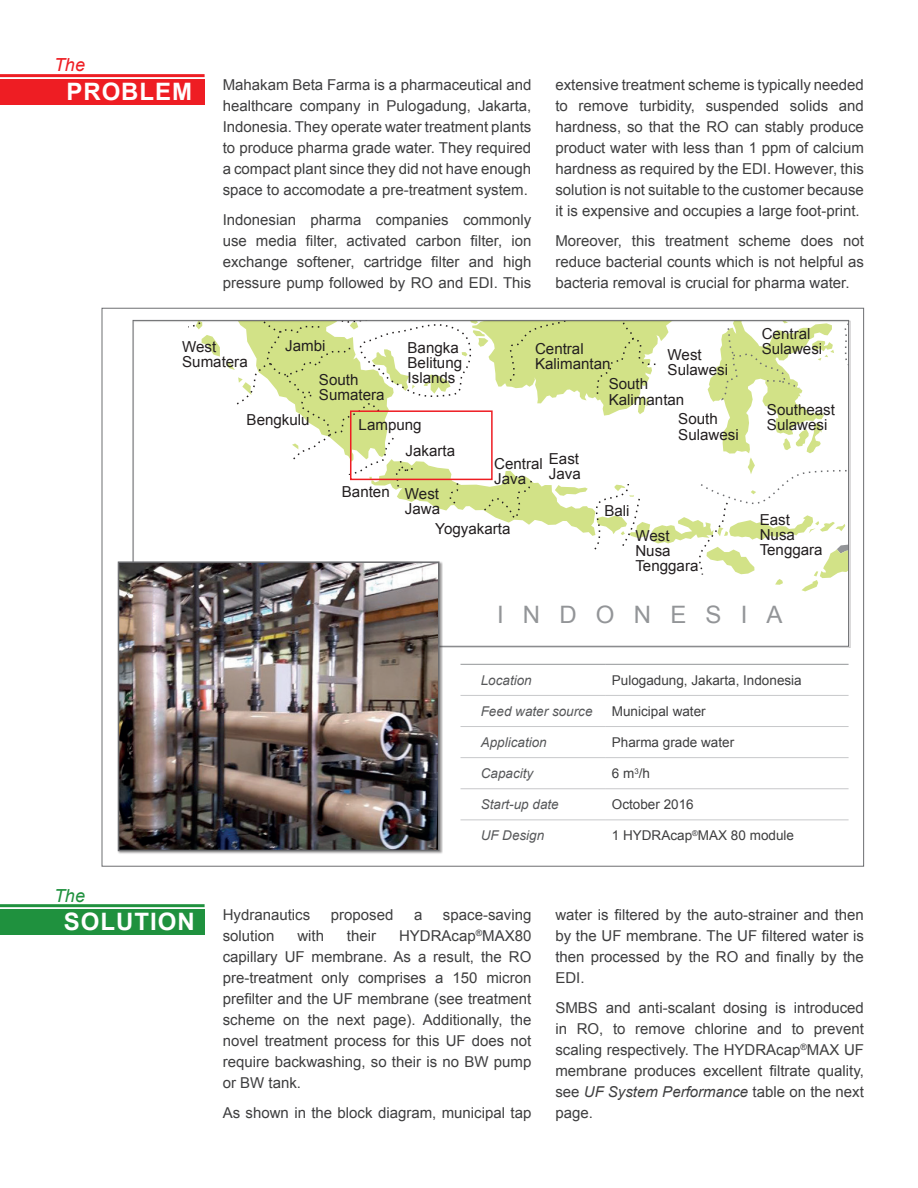
<style>
.page{position:relative;width:918px;height:1188px;background:#fff}
.page>*{position:absolute;margin:0;border:0;box-sizing:border-box;transform-origin:0 0}
.t1{font:700 24px "Arial";letter-spacing:.04em;color:#fff}
.t2{font:24px "Arial";letter-spacing:.8em;color:#939598}
.t3{font:italic 18px "Arial";color:#ee1d23}
.t4{font:italic 18px "Arial";color:#1f913e}
.t5{font:15.15px/15.1px "Arial";color:#231f20}
.t6{font:15px/21px "Arial";color:#3e3e3f;text-align:justify}
.t7{font:13.5px "Arial";color:#3e3e3f}
.t8{font:italic 13.5px "Arial";color:#57585a}
.s1{font-style:italic}
</style>
<div class="page">
<div style="left:0;top:79px;width:205px;height:26px;background:#ee1d23"></div>
<hr style="left:0;top:74px;width:205px;height:3px;background:#ee1d23">
<div style="left:0;top:910px;width:205px;height:25px;background:#1f913e"></div>
<hr style="left:0;top:904px;width:205px;height:3px;background:#1f913e">
<hr style="left:461px;top:695px;width:145px;height:1px;background:#c7c8ca">
<hr style="left:606px;top:695px;width:243px;height:1px;background:#c7c8ca">
<hr style="left:461px;top:726px;width:145px;height:1px;background:#c7c8ca">
<hr style="left:606px;top:726px;width:243px;height:1px;background:#c7c8ca">
<hr style="left:461px;top:757px;width:145px;height:1px;background:#c7c8ca">
<hr style="left:606px;top:757px;width:243px;height:1px;background:#c7c8ca">
<hr style="left:461px;top:789px;width:145px;height:1px;background:#c7c8ca">
<hr style="left:606px;top:789px;width:243px;height:1px;background:#c7c8ca">
<hr style="left:461px;top:820px;width:145px;height:1px;background:#c7c8ca">
<hr style="left:606px;top:820px;width:243px;height:1px;background:#c7c8ca">
<hr style="left:461px;top:664px;width:145px;height:1px;background:#939598">
<hr style="left:606px;top:664px;width:243px;height:1px;background:#939598">
<div style="left:133px;top:320px;width:718px;height:328px;background:#231f20;opacity:.75"></div>
<div style="left:117px;top:561px;width:326px;height:294px;background:#231f20;opacity:.44"></div>
<img style="left:121px;top:564px;width:316px;height:284px">
<div style="left:118px;top:561px;width:322px;height:290px;border:2px solid #6d6e71"></div>
<p class="t3" style="left:54px;top:58px;width:33px">The</p>
<h1 class="t1" style="left:66px;top:83px;width:127px">PROBLEM</h1>
<p class="t6" style="left:223px;top:76px;width:310px">Mahakam Beta Farma is a pharmaceutical and healthcare company in Pulogadung, Jakarta, Indonesia. They operate water treatment plants to produce pharma grade water. They required a compact plant since they did not have enough space to accomodate a pre-treatment system.</p>
<p class="t6" style="left:223px;top:211px;width:310px">Indonesian pharma companies commonly use media filter, activated carbon filter, ion exchange softener, cartridge filter and high pressure pump followed by RO and EDI. This</p>
<p class="t6" style="left:555px;top:76px;width:310px">extensive treatment scheme is typically needed to remove turbidity, suspended solids and hardness, so that the RO can stably produce product water with less than 1 ppm of calcium hardness as required by the EDI. However, this solution is not suitable to the customer because it is expensive and occupies a large foot-print.</p>
<p class="t6" style="left:555px;top:232px;width:310px">Moreover, this treatment scheme does not reduce bacterial counts which is not helpful as bacteria removal is crucial for pharma water.</p>
<p class="t5" style="left:182px;top:341px;width:67px">West<br>Sumatera</p>
<p class="t5" style="left:285px;top:339px;width:42px">Jambi</p>
<p class="t5" style="left:319px;top:373px;width:67px">South<br>Sumatera</p>
<p class="t5" style="left:408px;top:342px;width:56px">Bangka<br>Belitung<br>Islands</p>
<p class="t5" style="left:535px;top:342px;width:77px">Central<br>Kalimantan</p>
<p class="t5" style="left:609px;top:378px;width:77px">South<br>Kalimantan</p>
<p class="t5" style="left:668px;top:349px;width:62px">West<br>Sulawesi</p>
<p class="t5" style="left:247px;top:414px;width:65px">Bengkulu</p>
<p class="t5" style="left:359px;top:419px;width:65px">Lampung</p>
<p class="t5" style="left:678px;top:413px;width:62px">South<br>Sulawesi</p>
<p class="t5" style="left:342px;top:486px;width:49px">Banten</p>
<p class="t5" style="left:406px;top:445px;width:51px">Jakarta</p>
<p class="t5" style="left:494px;top:457px;width:50px">Central<br>Java</p>
<p class="t5" style="left:549px;top:453px;width:33px">East<br>Java</p>
<p class="t5" style="left:435px;top:522px;width:77px">Yogyakarta</p>
<p class="t5" style="left:635px;top:529px;width:65px">West<br>Nusa<br>Tenggara</p>
<p class="t5" style="left:405px;top:487px;width:37px">West<br>Jawa</p>
<p class="t5" style="left:604px;top:505px;width:27px">Bali</p>
<p class="t5" style="left:762px;top:328px;width:62px">Central<br>Sulawesi</p>
<p class="t5" style="left:767px;top:403px;width:70px">Southeast<br>Sulawesi</p>
<p class="t5" style="left:760px;top:513px;width:65px">East<br>Nusa<br>Tenggara</p>
<h1 class="t2" style="left:497px;top:599px;width:287px">INDONESIA</h1>
<p class="t4" style="left:54px;top:888px;width:33px">The</p>
<h1 class="t1" style="left:64px;top:913px;width:132px">SOLUTION</h1>
<p class="t8" style="left:481px;top:671px;width:53px">Location</p>
<p class="t7" style="left:612px;top:675px;width:191px">Pulogadung, Jakarta, Indonesia</p>
<p class="t8" style="left:481px;top:702px;width:113px">Feed water source</p>
<p class="t7" style="left:612px;top:706px;width:95px">Municipal water</p>
<p class="t8" style="left:481px;top:734px;width:68px">Application</p>
<p class="t7" style="left:612px;top:737px;width:124px">Pharma grade water</p>
<p class="t8" style="left:481px;top:765px;width:54px">Capacity</p>
<p class="t7" style="left:612px;top:768px;width:40px">6 m<sup>3</sup>/h</p>
<p class="t8" style="left:481px;top:799px;width:80px">Start-up date</p>
<p class="t7" style="left:612px;top:796px;width:83px">October 2016</p>
<p class="t8" style="left:481px;top:827px;width:65px">UF Design</p>
<p class="t7" style="left:612px;top:827px;width:184px">1 HYDRAcap<sup>®</sup>MAX 80 module</p>
<p class="t6" style="left:223px;top:905px;width:89px">Hydranautics</p>
<p class="t6" style="left:331px;top:905px;width:64px">proposed</p>
<p class="t6" style="left:414px;top:905px;width:10px">a</p>
<p class="t6" style="left:443px;top:905px;width:90px">space-saving</p>
<p class="t6" style="left:223px;top:926px;width:53px">solution</p>
<p class="t6" style="left:297px;top:926px;width:28px">with</p>
<p class="t6" style="left:347px;top:926px;width:31px">their</p>
<p class="t6" style="left:223px;top:926px;width:310px;text-indent:176px">HYDRAcap<sup>®</sup>MAX80 capillary UF membrane. As a result, the RO pre-treatment only comprises a 150 micron prefilter and the UF membrane (see treatment scheme on the next page). Additionally, the novel treatment process for this UF does not require backwashing, so their is no BW pump or BW tank.</p>
<p class="t6" style="left:223px;top:1103px;width:310px">As shown in the block diagram, municipal tap</p>
<p class="t6" style="left:555px;top:905px;width:310px">water is filtered by the auto-strainer and then by the UF membrane. The UF filtered water is then processed by the RO and finally by the EDI.</p>
<p class="t6" style="left:555px;top:999px;width:310px">SMBS and anti-scalant dosing is introduced in RO, to remove chlorine and to prevent scaling respectively. The HYDRAcap<sup>®</sup>MAX UF membrane produces excellent filtrate quality, see <span class="s1">UF System Performance</span> table on the next page.</p>
</div>
